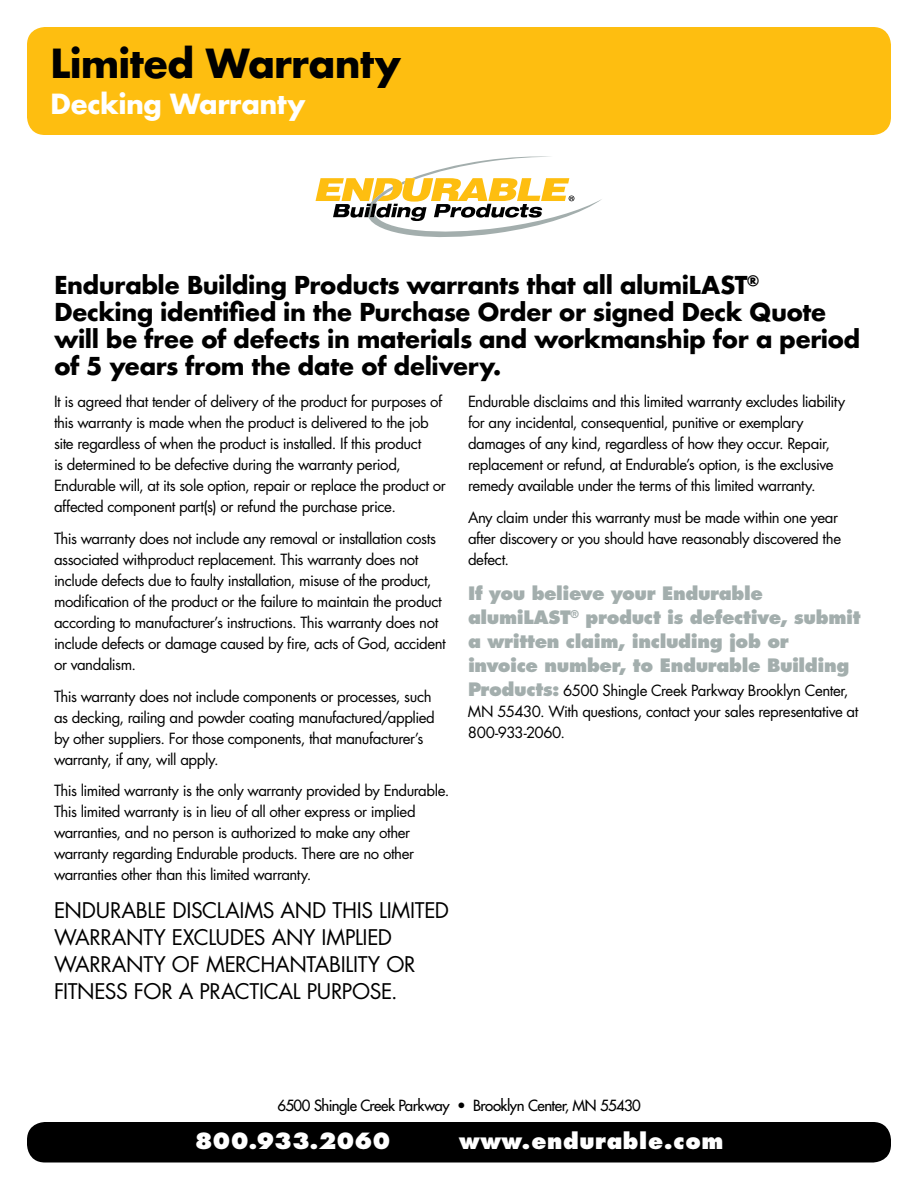
<style>
.page{position:relative;width:918px;height:1188px;background:#fff}
.page>*{position:absolute;margin:0;border:0;box-sizing:border-box;transform-origin:0 0}
.t1{font:700 39px "Futura";letter-spacing:-.025em;color:#000}
.t2{font:700 27px "Futura";letter-spacing:-.025em;color:#fff}
.t3{font:700 24px/27px "Futura";letter-spacing:-.025em;color:#000}
.t4{font:800 21.75px "Futura";letter-spacing:.03em;color:#fff}
.t5{font:800 21.75px "Futura";letter-spacing:-.005em;color:#fff}
.t6{font:21px/27px "Futura";letter-spacing:-.015em;color:#000}
.t7{font:800 18px/24px "Futura";letter-spacing:-.02em;color:#a3aead}
.t8{font:15px/21px "Futura";letter-spacing:-.03em;color:#000}
.t9{font:15px "Futura";letter-spacing:-.035em;color:#000}
.s1{font-weight:800;font-size:18px;color:#a3aead}
</style>
<div class="page">
<div style="left:27px;top:27px;width:864px;height:108px;background:#febe10;border-radius:18px"></div>
<div style="left:27px;top:1122px;width:864px;height:40px;background:#000;border-radius:18px"></div>
<svg style="left:316px;top:156px;width:286px;height:81px"></svg>
<h1 class="t1" style="left:50px;top:36px;width:353px">Limited Warranty</h1>
<h2 class="t2" style="left:50px;top:84px;width:257px">Decking Warranty</h2>
<h3 class="t3" style="left:54px;top:272px;width:808px">Endurable Building Products warrants that all alumiLAST<sup>® </sup>Decking identified in the Purchase Order or signed Deck Quote will be free of defects in materials and workmanship for a period of 5 years from the date of delivery.</h3>
<p class="t8" style="left:54px;top:391px;width:393px">It is agreed that tender of delivery of the product for purposes of this warranty is made when the product is delivered to the job site regardless of when the product is installed. If this product<br>is determined to be defective during the warranty period, Endurable will, at its sole option, repair or replace the product or affected component part(s) or refund the purchase price.</p>
<p class="t8" style="left:54px;top:528px;width:393px">This warranty does not include any removal or installation costs associated withproduct replacement. This warranty does not include defects due to faulty installation, misuse of the product, modification of the product or the failure to maintain the product according to manufacturer’s instructions. This warranty does not include defects or damage caused by fire, acts of God, accident or vandalism.</p>
<p class="t8" style="left:54px;top:685px;width:382px">This warranty does not include components or processes, such as decking, railing and powder coating manufactured/applied by other suppliers. For those components, that manufacturer’s warranty, if any, will apply.</p>
<p class="t8" style="left:54px;top:780px;width:397px">This limited warranty is the only warranty provided by Endurable.<br>This limited warranty is in lieu of all other express or implied warranties, and no person is authorized to make any other warranty regarding Endurable products. There are no other warranties other than this limited warranty.</p>
<h3 class="t6" style="left:54px;top:897px;width:397px">ENDURABLE DISCLAIMS AND THIS LIMITED WARRANTY EXCLUDES ANY IMPLIED WARRANTY OF MERCHANTABILITY OR FITNESS FOR A PRACTICAL PURPOSE.</h3>
<p class="t8" style="left:468px;top:391px;width:379px">Endurable disclaims and this limited warranty excludes liability for any incidental, consequential, punitive or exemplary damages of any kind, regardless of how they occur. Repair, replacement or refund, at Endurable’s option, is the exclusive remedy available under the terms of this limited warranty.</p>
<p class="t8" style="left:468px;top:507px;width:375px">Any claim under this warranty must be made within one year after discovery or you should have reasonably discovered the defect.</p>
<p class="t7" style="left:468px;top:581px;width:394px">If you believe your Endurable alumiLAST<sup>®</sup> product is defective, submit a written claim, including job or invoice number, to Endurable Building</p>
<p class="t8" style="left:468px;top:679px;width:392px"><span class="s1">Products:</span> 6500 Shingle Creek Parkway Brooklyn Center,<br>MN 55430. With questions, contact your sales representative at<br>800-933-2060.</p>
<p class="t9" style="left:278px;top:1096px;width:365px">6500 Shingle Creek Parkway • Brooklyn Center, MN 55430</p>
<h3 class="t5" style="left:195px;top:1128px;width:197px">800.933.2060</h3>
<h3 class="t4" style="left:459px;top:1128px;width:266px">www.endurable.com</h3>
</div>
